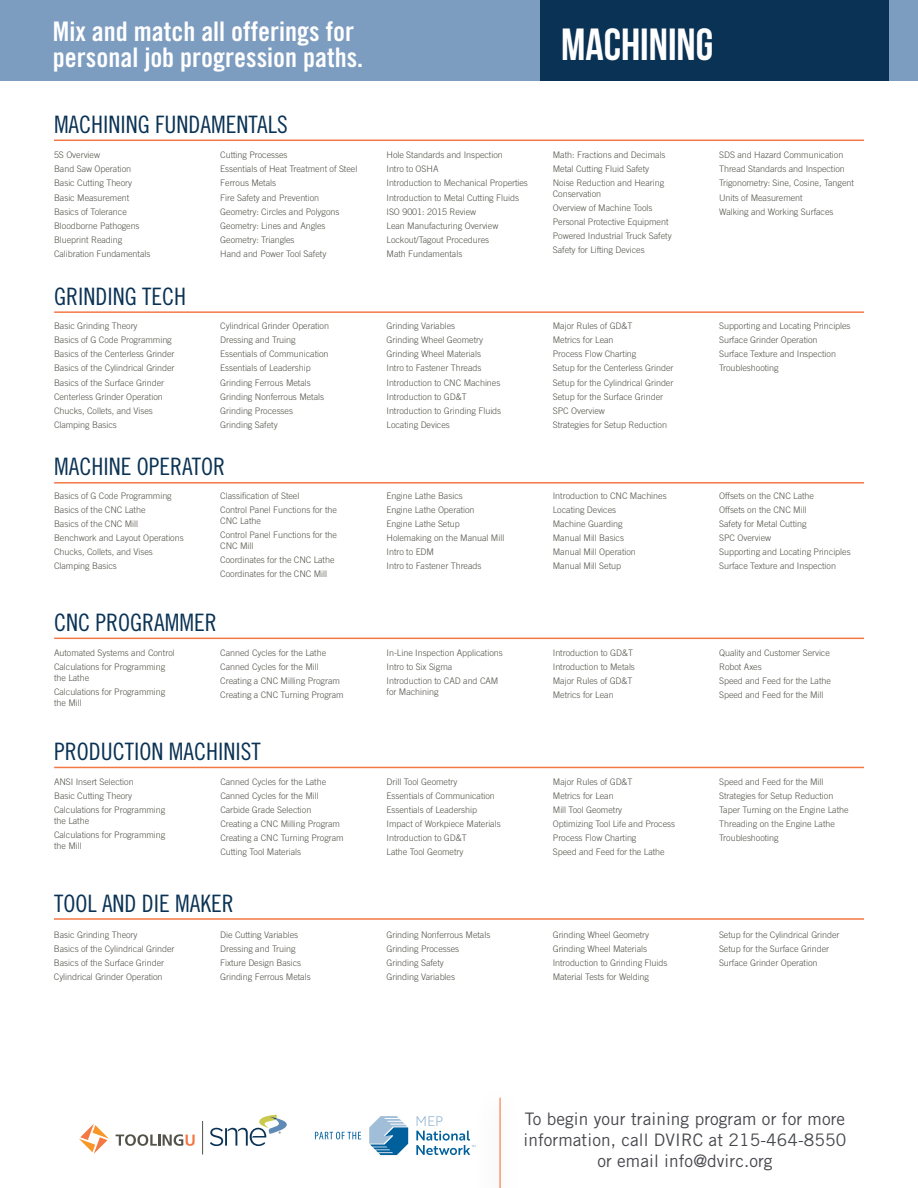
<style>
.page{position:relative;width:918px;height:1188px;background:#fff}
.page>*{position:absolute;margin:0;border:0;box-sizing:border-box;transform-origin:0 0}
.t1{font:45px "Bebas Neue";color:#fff}
.t2{font:27px/25.5px "Trade Gothic LT Std Bd Cn 20";color:#fff}
.t3{font:24px "Trade Gothic LT Std Cn 18";color:#0a3254}
.t4{font:17.25px/20.7px "Trade Gothic LT Std";letter-spacing:.005em;color:#47484d;text-align:center}
.t5{font:300 9px/14.1px "Trade Gothic LT Std";letter-spacing:-.005em;color:#54534a}
</style>
<div class="page">
<hr style="left:54px;top:140px;width:810px;height:1px;background:#f47844">
<hr style="left:54px;top:311px;width:810px;height:2px;background:#f47844">
<hr style="left:54px;top:482px;width:810px;height:2px;background:#f47844">
<hr style="left:54px;top:638px;width:810px;height:1px;background:#f47844">
<hr style="left:54px;top:767px;width:810px;height:1px;background:#f47844">
<hr style="left:54px;top:918px;width:810px;height:2px;background:#f47844">
<div style="left:0;top:0;width:918px;height:81px;background:#7c9cc0"></div>
<div style="left:540px;top:0;width:349px;height:81px;background:#0a3254"></div>
<hr style="left:500px;top:1098px;width:1px;height:90px;background:#f47844">
<hr style="left:202px;top:1121px;width:1px;height:34px;background:#54534a">
<svg style="left:79px;top:1124px;width:30px;height:30px"></svg>
<svg style="left:116px;top:1134px;width:79px;height:12px"></svg>
<svg style="left:210px;top:1115px;width:77px;height:31px"></svg>
<svg style="left:315px;top:1132px;width:46px;height:7px"></svg>
<svg style="left:369px;top:1116px;width:39px;height:39px"></svg>
<svg style="left:416px;top:1116px;width:59px;height:39px"></svg>
<h2 class="t2" style="left:53px;top:19px;width:312px">Mix and match all offerings for personal job progression paths.</h2>
<h3 class="t3" style="left:54px;top:110px;width:235px">MACHINING FUNDAMENTALS</h3>
<h1 class="t1" style="left:561px;top:19px;width:154px">MACHINING</h1>
<p class="t5" style="left:54px;top:148px;width:98px">5S Overview<br>Band Saw Operation<br>Basic Cutting Theory<br>Basic Measurement<br>Basics of Tolerance<br>Bloodborne Pathogens<br>Blueprint Reading<br>Calibration Fundamentals</p>
<p class="t5" style="left:220px;top:148px;width:139px">Cutting Processes<br>Essentials of Heat Treatment of Steel<br>Ferrous Metals<br>Fire Safety and Prevention<br>Geometry: Circles and Polygons<br>Geometry: Lines and Angles<br>Geometry: Triangles<br>Hand and Power Tool Safety</p>
<p class="t5" style="left:387px;top:148px;width:143px">Hole Standards and Inspection<br>Intro to OSHA<br>Introduction to Mechanical Properties<br>Introduction to Metal Cutting Fluids<br>ISO 9001: 2015 Review<br>Lean Manufacturing Overview<br>Lockout/Tagout Procedures<br>Math Fundamentals</p>
<p class="t5" style="left:553px;top:148px;width:114px">Math: Fractions and Decimals<br>Metal Cutting Fluid Safety<br>Noise Reduction and Hearing</p>
<p class="t5" style="left:553px;top:187px;width:120px">Conservation<br>Overview of Machine Tools<br>Personal Protective Equipment<br>Powered Industrial Truck Safety<br>Safety for Lifting Devices</p>
<h3 class="t3" style="left:54px;top:282px;width:133px">GRINDING TECH</h3>
<p class="t5" style="left:719px;top:148px;width:136px">SDS and Hazard Communication<br>Thread Standards and Inspection<br>Trigonometry: Sine, Cosine, Tangent<br>Units of Measurement<br>Walking and Working Surfaces</p>
<p class="t5" style="left:54px;top:319px;width:122px">Basic Grinding Theory<br>Basics of G Code Programming<br>Basics of the Centerless Grinder<br>Basics of the Cylindrical Grinder<br>Basics of the Surface Grinder<br>Centerless Grinder Operation<br>Chucks, Collets, and Vises<br>Clamping Basics</p>
<p class="t5" style="left:220px;top:319px;width:110px">Cylindrical Grinder Operation<br>Dressing and Truing<br>Essentials of Communication<br>Essentials of Leadership<br>Grinding Ferrous Metals<br>Grinding Nonferrous Metals<br>Grinding Processes<br>Grinding Safety</p>
<p class="t5" style="left:387px;top:319px;width:116px">Grinding Variables<br>Grinding Wheel Geometry<br>Grinding Wheel Materials<br>Intro to Fastener Threads<br>Introduction to CNC Machines<br>Introduction to GD&amp;T<br>Introduction to Grinding Fluids<br>Locating Devices</p>
<p class="t5" style="left:553px;top:319px;width:122px">Major Rules of GD&amp;T<br>Metrics for Lean<br>Process Flow Charting<br>Setup for the Centerless Grinder<br>Setup for the Cylindrical Grinder<br>Setup for the Surface Grinder<br>SPC Overview<br>Strategies for Setup Reduction</p>
<p class="t5" style="left:719px;top:319px;width:133px">Supporting and Locating Principles<br>Surface Grinder Operation<br>Surface Texture and Inspection<br>Troubleshooting</p>
<h3 class="t3" style="left:54px;top:453px;width:173px">MACHINE OPERATOR</h3>
<p class="t5" style="left:54px;top:489px;width:131px">Basics of G Code Programming<br>Basics of the CNC Lathe<br>Basics of the CNC Mill<br>Benchwork and Layout Operations<br>Chucks, Collets, and Vises<br>Clamping Basics</p>
<p class="t5" style="left:220px;top:489px;width:118px">Classification of Steel<br>Control Panel Functions for the</p>
<p class="t5" style="left:220px;top:513px;width:118px">CNC Lathe<br>Control Panel Functions for the</p>
<p class="t5" style="left:220px;top:538px;width:116px">CNC Mill<br>Coordinates for the CNC Lathe<br>Coordinates for the CNC Mill</p>
<h3 class="t3" style="left:54px;top:608px;width:164px">CNC PROGRAMMER</h3>
<p class="t5" style="left:387px;top:489px;width:119px">Engine Lathe Basics<br>Engine Lathe Operation<br>Engine Lathe Setup<br>Holemaking on the Manual Mill<br>Intro to EDM<br>Intro to Fastener Threads</p>
<p class="t5" style="left:553px;top:489px;width:115px">Introduction to CNC Machines<br>Locating Devices<br>Machine Guarding<br>Manual Mill Basics<br>Manual Mill Operation<br>Manual Mill Setup</p>
<p class="t5" style="left:719px;top:489px;width:133px">Offsets on the CNC Lathe<br>Offsets on the CNC Mill<br>Safety for Metal Cutting<br>SPC Overview<br>Supporting and Locating Principles<br>Surface Texture and Inspection</p>
<p class="t5" style="left:54px;top:646px;width:122px">Automated Systems and Control<br>Calculations for Programming</p>
<p class="t5" style="left:54px;top:670px;width:113px">the Lathe<br>Calculations for Programming</p>
<p class="t5" style="left:54px;top:695px;width:29px">the Mill</p>
<p class="t5" style="left:220px;top:646px;width:125px">Canned Cycles for the Lathe<br>Canned Cycles for the Mill<br>Creating a CNC Milling Program<br>Creating a CNC Turning Program</p>
<p class="t5" style="left:387px;top:646px;width:118px">In-Line Inspection Applications<br>Intro to Six Sigma<br>Introduction to CAD and CAM</p>
<p class="t5" style="left:387px;top:684px;width:53px">for Machining</p>
<h3 class="t3" style="left:54px;top:737px;width:208px">PRODUCTION MACHINIST</h3>
<p class="t5" style="left:553px;top:646px;width:84px">Introduction to GD&amp;T<br>Introduction to Metals<br>Major Rules of GD&amp;T<br>Metrics for Lean</p>
<p class="t5" style="left:719px;top:646px;width:113px">Quality and Customer Service<br>Robot Axes<br>Speed and Feed for the Lathe<br>Speed and Feed for the Mill</p>
<p class="t5" style="left:54px;top:775px;width:113px">ANSI Insert Selection<br>Basic Cutting Theory<br>Calculations for Programming</p>
<p class="t5" style="left:54px;top:814px;width:113px">the Lathe<br>Calculations for Programming</p>
<p class="t5" style="left:54px;top:839px;width:29px">the Mill</p>
<p class="t5" style="left:220px;top:775px;width:125px">Canned Cycles for the Lathe<br>Canned Cycles for the Mill<br>Carbide Grade Selection<br>Creating a CNC Milling Program<br>Creating a CNC Turning Program<br>Cutting Tool Materials</p>
<p class="t5" style="left:387px;top:775px;width:116px">Drill Tool Geometry<br>Essentials of Communication<br>Essentials of Leadership<br>Impact of Workpiece Materials<br>Introduction to GD&amp;T<br>Lathe Tool Geometry</p>
<p class="t5" style="left:553px;top:775px;width:124px">Major Rules of GD&amp;T<br>Metrics for Lean<br>Mill Tool Geometry<br>Optimizing Tool Life and Process<br>Process Flow Charting<br>Speed and Feed for the Lathe</p>
<p class="t5" style="left:719px;top:775px;width:131px">Speed and Feed for the Mill<br>Strategies for Setup Reduction<br>Taper Turning on the Engine Lathe<br>Threading on the Engine Lathe<br>Troubleshooting</p>
<h3 class="t3" style="left:54px;top:889px;width:181px">TOOL AND DIE MAKER</h3>
<p class="t5" style="left:54px;top:928px;width:122px">Basic Grinding Theory<br>Basics of the Cylindrical Grinder<br>Basics of the Surface Grinder<br>Cylindrical Grinder Operation</p>
<p class="t5" style="left:220px;top:928px;width:92px">Die Cutting Variables<br>Dressing and Truing<br>Fixture Design Basics<br>Grinding Ferrous Metals</p>
<p class="t5" style="left:386px;top:928px;width:105px">Grinding Nonferrous Metals<br>Grinding Processes<br>Grinding Safety<br>Grinding Variables</p>
<p class="t5" style="left:553px;top:928px;width:116px">Grinding Wheel Geometry<br>Grinding Wheel Materials<br>Introduction to Grinding Fluids<br>Material Tests for Welding</p>
<p class="t5" style="left:719px;top:928px;width:122px">Setup for the Cylindrical Grinder<br>Setup for the Surface Grinder<br>Surface Grinder Operation</p>
<h3 class="t4" style="left:524px;top:1108px;width:324px">To begin your training program or for more information, call DVIRC at 215-464-8550 or email info@dvirc.org</h3>
</div>
